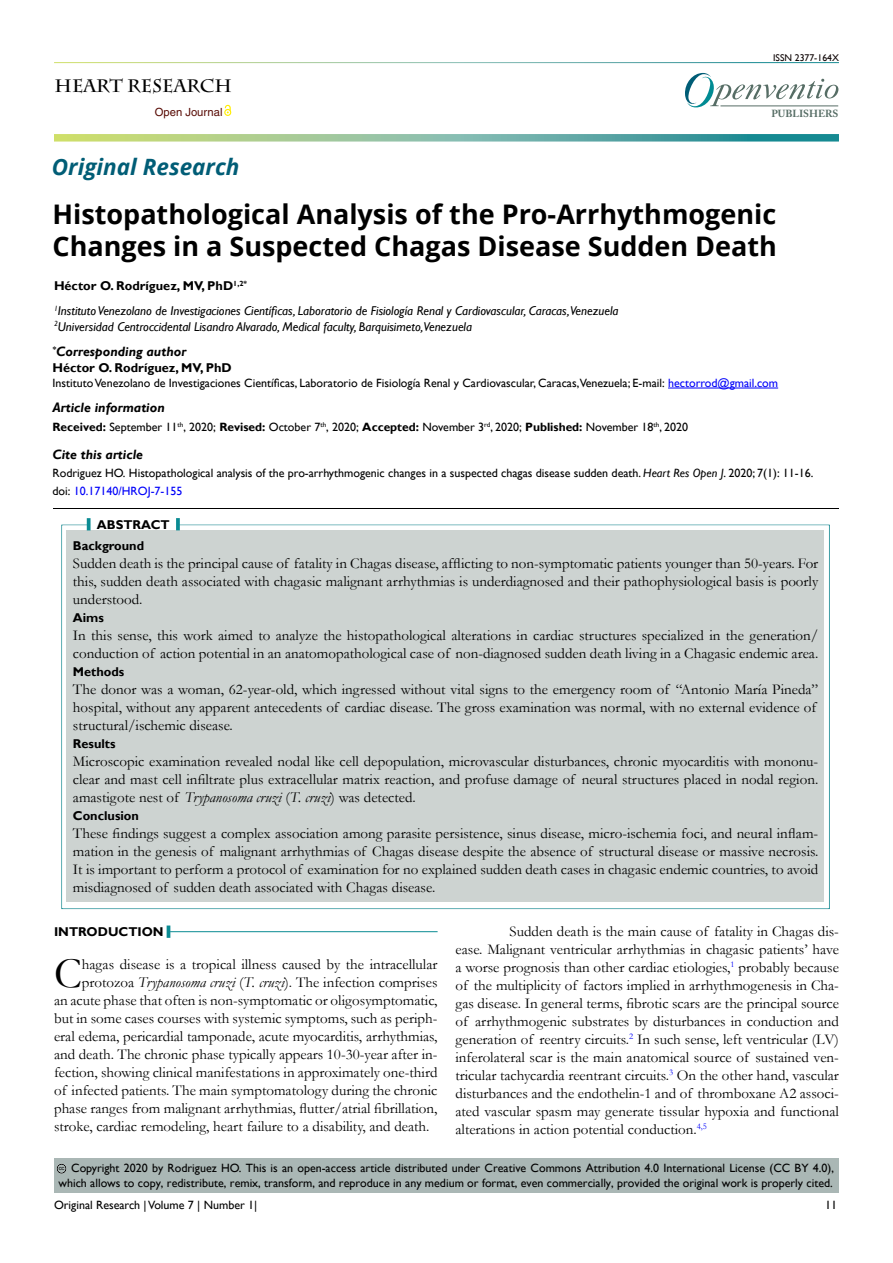
<style>
.page{position:relative;width:893px;height:1263px;background:#fff}
.page>*{position:absolute;margin:0;border:0;box-sizing:border-box;transform-origin:0 0}
.t1{font:43.8px "Garamond";color:#000}
.t2{font:700 27px/32.4px "Open Sans";color:#000}
.t3{font:italic 700 22.5px "Open Sans";color:#015d76}
.t4{font:700 18px "Charlemagne Std";color:#000}
.t5{font:15px/18px "Garamond";color:#000;text-align:justify}
.t6{font:italic 700 13.5px "Gill Sans";color:#000}
.t7{font:italic 12.75px/24.8px "Gill Sans";color:#000}
.t8{font:700 12.75px/20.7px "Gill Sans";color:#000}
.t9{font:12px/18px "Gill Sans";color:#000}
.t10{font:12px "Gill Sans";color:#000101}
.t11{font:11.25px "Helvetica LT Std";color:#580b05}
.t12{font:700 10.2px "Adobe Caslon Pro";color:#566d65}
.t13{font:9.75px "Gill Sans";color:#0a0000}
.t14{font:5.7px "Arial";color:#000}
.s1{font-weight:700;font-style:normal}
.s2{color:#0000fa}
.s3{font-weight:700;color:#000}
.s4{font-style:italic}
</style>
<div class="page">
<svg style="left:685px;top:73px;width:153px;height:35px"></svg>
<hr style="left:720px;top:106px;width:118px;height:1px;background:#566d65">
<svg style="left:54px;top:134px;width:785px;height:8px;background:#83bb9d"></svg>
<svg style="left:225px;top:104px;width:6px;height:11px"></svg>
<hr style="left:668px;top:388px;width:110px;height:1px;background:#0000fa">
<div style="left:41px;top:497px;width:811px;height:13px;background:#f9f2f3;opacity:.75"></div>
<div style="left:54px;top:1158px;width:785px;height:35px;background:#aab7b5"></div>
<div style="left:44px;top:1150px;width:37px;height:24px;background:#f9f2f3;opacity:.75"></div>
<hr style="left:170px;top:931px;width:268px;height:1px;background:#0a8b93">
<svg style="left:167px;top:925px;width:3px;height:13px"></svg>
<div style="left:49px;top:514px;width:794px;height:396px;background:#f9f2f3;opacity:.75"></div>
<div style="left:66px;top:530px;width:758px;height:372px;background:#cdd3d1"></div>
<div style="left:76px;top:513px;width:27px;height:12px;background:#fff"></div>
<svg style="left:87px;top:518px;width:4px;height:12px"></svg>
<svg style="left:176px;top:518px;width:4px;height:12px"></svg>
<p class="t4" style="left:55px;top:75px;width:179px">HEART RESEARCH</p>
<p class="t11" style="left:155px;top:106px;width:69px">Open Journal</p>
<h3 class="t3" style="left:52px;top:150px;width:189px">Original Research</h3>
<p class="t13" style="left:773px;top:52px;width:67px">ISSN 2377-164X</p>
<p class="t12" style="left:771px;top:108px;width:69px">PUBLISHERS</p>
<h2 class="t2" style="left:52px;top:197px;width:726px">Histopathological Analysis of the Pro-Arrhythmogenic<br>Changes in a Suspected Chagas Disease Sudden Death</h2>
<p class="t7" style="left:54px;top:274px;width:566px"><span class="s1">Héctor O. Rodríguez, MV, PhD</span><sup>1,2*<br></sup><sup>1</sup>Instituto Venezolano de Investigaciones Científicas, Laboratorio de Fisiología Renal y Cardiovascular, Caracas,Venezuela</p>
<p class="t7" style="left:54px;top:314px;width:419px"><sup>2</sup>Universidad Centroccidental Lisandro Alvarado, Medical faculty, Barquisimeto,Venezuela</p>
<p class="t6" style="left:52px;top:344px;width:135px"><sup>*</sup>Corresponding author</p>
<p class="t8" style="left:52px;top:358px;width:181px">Héctor O. Rodríguez, MV, PhD</p>
<p class="t9" style="left:53px;top:374px;width:727px">Instituto Venezolano de Investigaciones Científicas, Laboratorio de Fisiología Renal y Cardiovascular, Caracas,Venezuela; E-mail: <span class="s2">hectorrod@gmail.com</span></p>
<p class="t6" style="left:52px;top:400px;width:114px">Article information</p>
<p class="t10" style="left:52px;top:420px;width:637px"><span class="s3">Received:</span> September 11<sup>th</sup>, 2020; <span class="s3">Revised:</span> October 7<sup>th</sup>, 2020; <span class="s3">Accepted:</span> November 3<sup>rd</sup>, 2020; <span class="s3">Published:</span> November 18<sup>th</sup>, 2020</p>
<p class="t6" style="left:52px;top:447px;width:92px">Cite this article</p>
<p class="t9" style="left:52px;top:464px;width:762px">Rodriguez HO. Histopathological analysis of the pro-arrhythmogenic changes in a suspected chagas disease sudden death. <span class="s4">Heart Res Open J</span>. 2020; 7(1): 11-16. doi: <span class="s2">10.17140/HROJ-7-155</span></p>
<p class="t8" style="left:73px;top:515px;width:98px;text-indent:24px">ABSTRACT<br>Background</p>
<p class="t5" style="left:73px;top:554px;width:747px">Sudden death is the principal cause of fatality in Chagas disease, afflicting to non-symptomatic patients younger than 50-years. For this, sudden death associated with chagasic malignant arrhythmias is underdiagnosed and their pathophysiological basis is poorly understood.</p>
<p class="t8" style="left:73px;top:608px;width:33px">Aims</p>
<p class="t5" style="left:73px;top:626px;width:747px">In this sense, this work aimed to analyze the histopathological alterations in cardiac structures specialized in the generation/ conduction of action potential in an anatomopathological case of non-diagnosed sudden death living in a Chagasic endemic area.</p>
<p class="t8" style="left:73px;top:662px;width:53px">Methods</p>
<p class="t5" style="left:73px;top:680px;width:747px;text-align:left">The donor was a woman, 62-year-old, which ingressed without vital signs to the emergency room of “Antonio María Pineda” hospital, without any apparent antecedents of cardiac disease. The gross examination was normal, with no external evidence of structural/ischemic disease.</p>
<p class="t8" style="left:73px;top:734px;width:44px">Results</p>
<p class="t5" style="left:73px;top:752px;width:747px">Microscopic examination revealed nodal like cell depopulation, microvascular disturbances, chronic myocarditis with mononu&shy;clear and mast cell infiltrate plus extracellular matrix reaction, and profuse damage of neural structures placed in nodal region. amastigote nest of <span class="s4">Trypanosoma cruzi</span> (<span class="s4">T. cruzi</span>) was detected.</p>
<p class="t8" style="left:73px;top:806px;width:68px">Conclusion</p>
<p class="t5" style="left:73px;top:824px;width:747px">These findings suggest a complex association among parasite persistence, sinus disease, micro-ischemia foci, and neural inflam&shy;mation in the genesis of malignant arrhythmias of Chagas disease despite the absence of structural disease or massive necrosis.<br>It is important to perform a protocol of examination for no explained sudden death cases in chagasic endemic countries, to avoid misdiagnosed of sudden death associated with Chagas disease.</p>
<p class="t8" style="left:54px;top:922px;width:111px">INTRODUCTION</p>
<h1 class="t1" style="left:54px;top:944px;width:29px">C</h1>
<p class="t5" style="left:82px;top:955px;width:357px">hagas disease is a tropical illness caused by the intracellular</p>
<p class="t5" style="left:82px;top:973px;width:357px">protozoa <span class="s4">Trypanosoma cruzi</span> (<span class="s4">T. cruzi</span>). The infection comprises</p>
<p class="t5" style="left:54px;top:991px;width:385px">an acute phase that often is non-symptomatic or oligosymptomatic,</p>
<p class="t5" style="left:54px;top:1009px;width:385px">but in some cases courses with systemic symptoms, such as periph-</p>
<p class="t5" style="left:54px;top:1027px;width:385px">eral edema, pericardial tamponade, acute myocarditis, arrhythmias,</p>
<p class="t5" style="left:54px;top:1045px;width:385px">and death. The chronic phase typically appears 10-30-year after in-</p>
<p class="t5" style="left:54px;top:1063px;width:385px">fection, showing clinical manifestations in approximately one-third</p>
<p class="t5" style="left:54px;top:1081px;width:385px">of infected patients. The main symptomatology during the chronic</p>
<p class="t5" style="left:54px;top:1099px;width:385px">phase ranges from malignant arrhythmias, flutter/atrial fibrillation,</p>
<p class="t5" style="left:54px;top:1117px;width:377px">stroke, cardiac remodeling, heart failure to a disability, and death.</p>
<p class="t5" style="left:455px;top:922px;width:385px;text-indent:54px">Sudden death is the main cause of fatality in Chagas dis&shy;ease. Malignant ventricular arrhythmias in chagasic patients’ have a worse prognosis than other cardiac etiologies,<sup>1</sup> probably because of the multiplicity of factors implied in arrhythmogenesis in Cha&shy;gas disease. In general terms, fibrotic scars are the principal source of arrhythmogenic substrates by disturbances in conduction and generation of reentry circuits.<sup>2</sup> In such sense, left ventricular (LV) inferolateral scar is the main anatomical source of sustained ven&shy;tricular tachycardia reentrant circuits.<sup>3</sup> On the other hand, vascular disturbances and the endothelin-1 and of thromboxane A2 associ&shy;ated vascular spasm may generate tissular hypoxia and functional alterations in action potential conduction.<sup>4,5</sup></p>
<p class="t9" style="left:58px;top:1161px;width:777px;line-height:14.4px;text-align:right">Copyright 2020 by Rodriguez HO. This is an open-access article distributed under Creative Commons Attribution 4.0 International License (CC BY 4.0), which allows to copy, redistribute, remix, transform, and reproduce in any medium or format, even commercially, provided the original work is properly cited.</p>
<p class="t14" style="left:59px;top:1164px;width:7px">cc</p>
<p class="t9" style="left:54px;top:1196px;width:205px">Original Research | Volume 7 | Number 1|</p>
<p class="t9" style="left:825px;top:1196px;width:13px">11</p>
</div>
